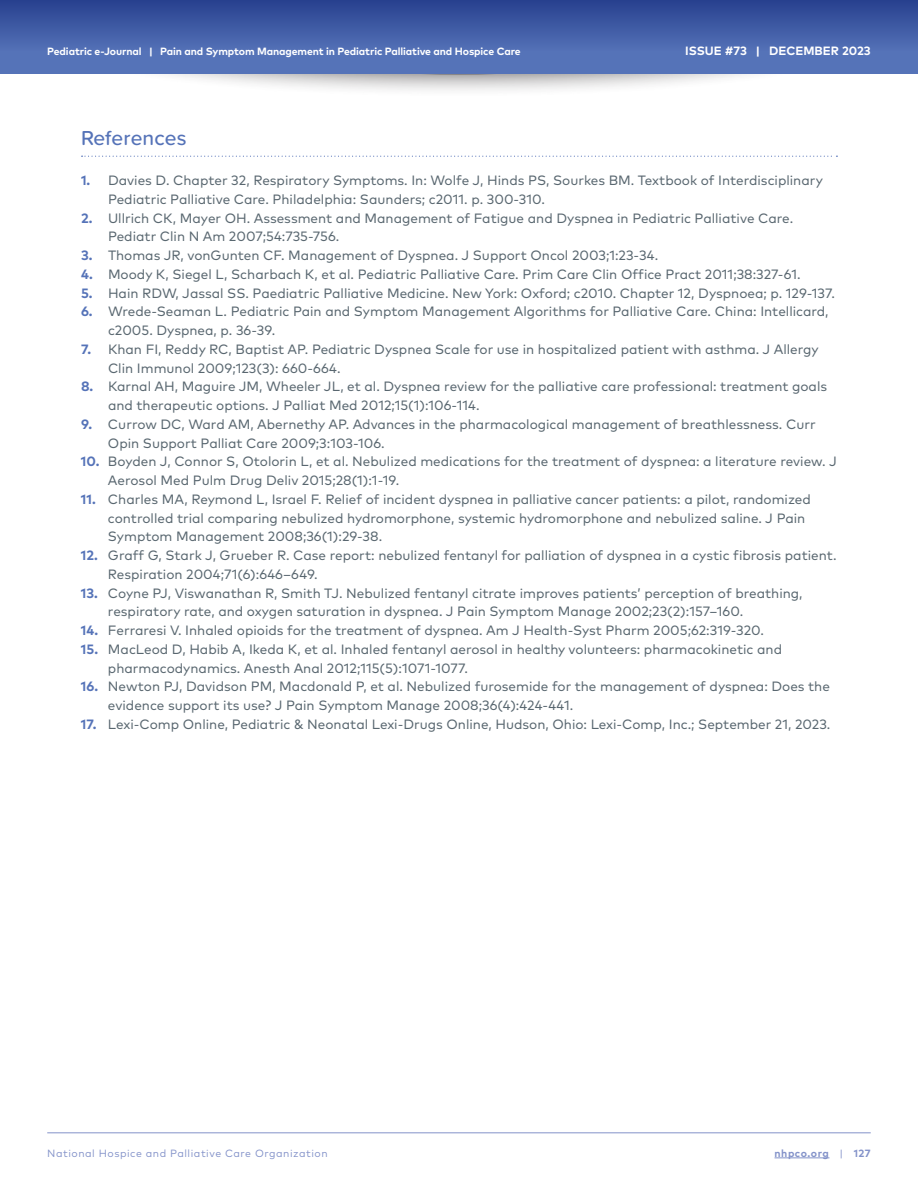
<style>
.page{position:relative;width:918px;height:1188px;background:#fff}
.page>*{position:absolute;margin:0;border:0;box-sizing:border-box;transform-origin:0 0}
.t1{font:500 21px "Proxima Soft";letter-spacing:.005em;color:#5573b8}
.t2{font:13.5px/18.8px "Mark Pro";color:#596770}
.t3{font:700 12px "Mark Pro";color:#fff}
.t4{font:700 10.5px "Mark Pro";letter-spacing:-.01em;color:#fff}
.t5{font:10.5px "Mark Pro";letter-spacing:.05em;color:#8392c9}
.t6{font:700 10.5px "Mark Pro";letter-spacing:.05em;color:#8392c9}
.s1{font-weight:700;color:#5573b8}
.s2{font-weight:400}
</style>
<div class="page">
<div style="left:60px;top:0;width:798px;height:97px;background:#231f20;opacity:.75"></div>
<div style="left:0;top:0;width:918px;height:74px;background:#5573b8"></div>
<div style="left:0;top:0;width:918px;height:51px;background:linear-gradient(to bottom,#28408e,#5371b7)"></div>
<hr style="left:775px;top:1158px;width:54px;height:1px;background:#8392c9">
<hr style="left:47px;top:1133px;width:824px;height:1px;background:#8392c9">
<svg style="left:82px;top:156px;width:755px;height:1px"></svg>
<p class="t4" style="left:47px;top:43px;width:475px">Pediatric e-Journal | Pain and Symptom Management in Pediatric Palliative and Hospice Care</p>
<p class="t3" style="left:685px;top:42px;width:187px">ISSUE #73 | DECEMBER 2023</p>
<h1 class="t1" style="left:81px;top:122px;width:107px">References</h1>
<p class="t2" style="left:108px;top:170px;width:717px;text-indent:-27px"><span class="s1">1.</span> Davies D. Chapter 32, Respiratory Symptoms. In: Wolfe J, Hinds PS, Sourkes BM. Textbook of Interdisciplinary<br>Pediatric Palliative Care. Philadelphia: Saunders; c2011. p. 300-310.</p>
<p class="t2" style="left:108px;top:207px;width:687px;text-indent:-27px"><span class="s1">2.</span> Ullrich CK, Mayer OH. Assessment and Management of Fatigue and Dyspnea in Pediatric Palliative Care.<br>Pediatr Clin N Am 2007;54:735-756.</p>
<p class="t2" style="left:81px;top:245px;width:579px"><span class="s1">3.</span> Thomas JR, vonGunten CF. Management of Dyspnea. J Support Oncol 2003;1:23-34.</p>
<p class="t2" style="left:81px;top:264px;width:721px"><span class="s1">4.</span> Moody K, Siegel L, Scharbach K, et al. Pediatric Palliative Care. Prim Care Clin Office Pract 2011;38:327-61.</p>
<p class="t2" style="left:81px;top:282px;width:755px"><span class="s1">5.</span> Hain RDW, Jassal SS. Paediatric Palliative Medicine. New York: Oxford; c2010. Chapter 12, Dyspnoea; p. 129-137.</p>
<p class="t2" style="left:108px;top:301px;width:722px;text-indent:-27px"><span class="s1">6.</span> Wrede-Seaman L. Pediatric Pain and Symptom Management Algorithms for Palliative Care. China: Intellicard, c2005. Dyspnea, p. 36-39.</p>
<p class="t2" style="left:108px;top:339px;width:712px;text-indent:-27px"><span class="s1">7.</span> Khan FI, Reddy RC, Baptist AP. Pediatric Dyspnea Scale for use in hospitalized patient with asthma. J Allergy<br>Clin Immunol 2009;123(3): 660-664.</p>
<p class="t2" style="left:108px;top:376px;width:721px;text-indent:-27px"><span class="s1">8.</span> Karnal AH, Maguire JM, Wheeler JL, et al. Dyspnea review for the palliative care professional: treatment goals and therapeutic options. J Palliat Med 2012;15(1):106-114.</p>
<p class="t2" style="left:108px;top:414px;width:709px;text-indent:-27px"><span class="s1">9.</span> Currow DC, Ward AM, Abernethy AP. Advances in the pharmacological management of breathlessness. Curr<br>Opin Support Palliat Care 2009;3:103-106.</p>
<p class="t2" style="left:108px;top:451px;width:730px;text-indent:-27px"><span class="s1">10.</span> Boyden J, Connor S, Otolorin L, et al. Nebulized medications for the treatment of dyspnea: a literature review. J<br>Aerosol Med Pulm Drug Deliv 2015;28(1):1-19.</p>
<p class="t2" style="left:108px;top:489px;width:704px;text-indent:-27px"><span class="s1">11.</span> Charles MA, Reymond L, Israel F. Relief of incident dyspnea in palliative cancer patients: a pilot, randomized controlled trial comparing nebulized hydromorphone, systemic hydromorphone and nebulized saline. J Pain<br>Symptom Management 2008;36(1):29-38.</p>
<p class="t2" style="left:108px;top:545px;width:730px;text-indent:-27px"><span class="s1">12.</span> Graff G, Stark J, Grueber R. Case report: nebulized fentanyl for palliation of dyspnea in a cystic fibrosis patient.<br>Respiration 2004;71(6):646–649.</p>
<p class="t2" style="left:108px;top:582px;width:696px;text-indent:-27px"><span class="s1">13.</span> Coyne PJ, Viswanathan R, Smith TJ. Nebulized fentanyl citrate improves patients’ perception of breathing, respiratory rate, and oxygen saturation in dyspnea. J Pain Symptom Manage 2002;23(2):157–160.</p>
<p class="t2" style="left:81px;top:620px;width:685px"><span class="s1">14.</span> Ferraresi V. Inhaled opioids for the treatment of dyspnea. Am J Health-Syst Pharm 2005;62:319-320.</p>
<p class="t2" style="left:108px;top:639px;width:676px;text-indent:-27px"><span class="s1">15.</span> MacLeod D, Habib A, Ikeda K, et al. Inhaled fentanyl aerosol in healthy volunteers: pharmacokinetic and pharmacodynamics. Anesth Anal 2012;115(5):1071-1077.</p>
<p class="t2" style="left:108px;top:676px;width:724px;text-indent:-27px"><span class="s1">16.</span> Newton PJ, Davidson PM, Macdonald P, et al. Nebulized furosemide for the management of dyspnea: Does the evidence support its use? J Pain Symptom Manage 2008;36(4):424-441.</p>
<p class="t2" style="left:81px;top:714px;width:751px"><span class="s1">17.</span> Lexi-Comp Online, Pediatric &amp; Neonatal Lexi-Drugs Online, Hudson, Ohio: Lexi-Comp, Inc.; September 21, 2023.</p>
<p class="t5" style="left:47px;top:1145px;width:282px">National Hospice and Palliative Care Organization</p>
<p class="t6" style="left:775px;top:1145px;width:98px">nhpco.org <span class="s2">|</span> 127</p>
</div>
